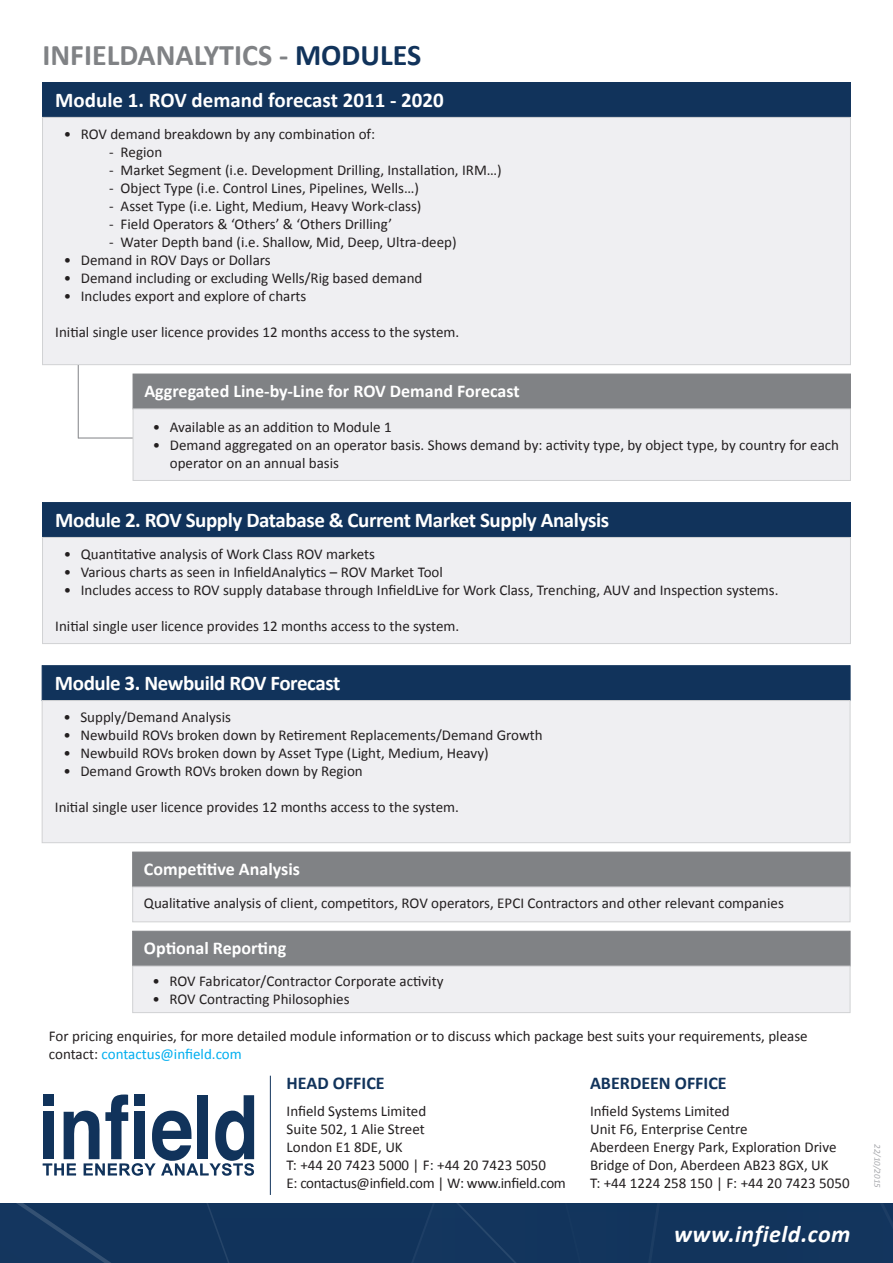
<style>
.page{position:relative;width:893px;height:1263px;background:#fff}
.page>*{position:absolute;margin:0;border:0;box-sizing:border-box;transform-origin:0 0}
.t1{font:700 30px "Calibri";color:#808285}
.t2{font:italic 700 24px "Calibri";letter-spacing:.02em;color:#fff}
.t3{font:700 21px "Calibri";letter-spacing:-.02em;color:#fff}
.t4{font:700 21px "Calibri";color:#fff}
.t5{font:700 18px "Calibri";color:#fff}
.t6{font:700 18px "Calibri";color:#11335b}
.t7{font:15px/18px "Calibri";color:#231f20}
.t8{font:15px "Calibri";letter-spacing:-.02em;color:#231f20}
.t9{font:italic 9px "Calibri";color:#a8a9ad}
.s1{color:#11335b}
.s2{color:#00aeef}
</style>
<div class="page">
<svg style="left:43px;top:1094px;width:211px;height:82px"></svg>
<hr style="left:270px;top:1076px;width:1px;height:119px;background:#11335b">
<div style="left:42px;top:82px;width:809px;height:36px;background:#11335b;border:1px solid #11335b"></div>
<div style="left:42px;top:502px;width:809px;height:36px;background:#11335b"></div>
<div style="left:42px;top:665px;width:808px;height:36px;background:#11335b;border:1px solid #11335b"></div>
<div style="left:133px;top:374px;width:718px;height:35px;background:#808285;border:1px solid #808285"></div>
<div style="left:132px;top:931px;width:718px;height:35px;background:#808285;border:1px solid #808285"></div>
<div style="left:42px;top:117px;width:809px;height:248px;background:#efeff2;border:1px solid #d1d2d4"></div>
<div style="left:42px;top:537px;width:809px;height:107px;background:#efeff2;border:1px solid #d1d2d4"></div>
<div style="left:42px;top:700px;width:808px;height:143px;background:#efeff2;border:1px solid #d1d2d4"></div>
<div style="left:133px;top:409px;width:718px;height:72px;background:#efeff2;border:1px solid #d1d2d4"></div>
<div style="left:132px;top:966px;width:718px;height:47px;background:#efeff2;border:1px solid #d1d2d4"></div>
<div style="left:132px;top:852px;width:718px;height:35px;background:#808285"></div>
<div style="left:132px;top:886px;width:718px;height:36px;background:#efeff2;border:1px solid #d1d2d4"></div>
<hr style="left:78px;top:438px;width:55px;height:1px;background:#808285">
<hr style="left:78px;top:365px;width:1px;height:73px;background:#808285">
<div style="left:0;top:1203px;width:893px;height:60px;background:#12345c"></div>
<p class="t1" style="left:43px;top:36px;width:380px">INFIELDANALYTICS - <span class="s1">MODULES</span></p>
<p class="t4" style="left:55px;top:87px;width:390px">Module 1. ROV demand forecast 2011 - 2020</p>
<p class="t7" style="left:64px;top:125px;width:313px">• ROV demand breakdown by any combination of:</p>
<p class="t7" style="left:109px;top:143px;width:55px">- Region</p>
<p class="t7" style="left:109px;top:161px;width:394px">- Market Segment (i.e. Development Drilling, Installation, IRM…)</p>
<p class="t7" style="left:109px;top:179px;width:311px">- Object Type (i.e. Control Lines, Pipelines, Wells…)</p>
<p class="t7" style="left:109px;top:197px;width:314px">- Asset Type (i.e. Light, Medium, Heavy Work-class)</p>
<p class="t7" style="left:109px;top:215px;width:284px">- Field Operators &amp; ‘Others’ &amp; ‘Others Drilling’</p>
<p class="t7" style="left:109px;top:233px;width:349px">- Water Depth band (i.e. Shallow, Mid, Deep, Ultra-deep)</p>
<p class="t7" style="left:64px;top:251px;width:208px">• Demand in ROV Days or Dollars</p>
<p class="t7" style="left:64px;top:269px;width:360px">• Demand including or excluding Wells/Rig based demand</p>
<p class="t7" style="left:64px;top:287px;width:244px">• Includes export and explore of charts</p>
<p class="t7" style="left:55px;top:323px;width:405px">Initial single user licence provides 12 months access to the system.</p>
<p class="t5" style="left:144px;top:379px;width:377px">Aggregated Line-by-Line for ROV Demand Forecast</p>
<p class="t7" style="left:153px;top:418px;width:240px">• Available as an addition to Module 1</p>
<p class="t7" style="left:170px;top:436px;width:671px;text-indent:-17px">• Demand aggregated on an operator basis. Shows demand by: activity type, by object type, by country for each operator on an annual basis</p>
<p class="t3" style="left:55px;top:507px;width:555px">Module 2. ROV Supply Database &amp; Current Market Supply Analysis</p>
<p class="t7" style="left:64px;top:545px;width:313px">• Quantitative analysis of Work Class ROV markets</p>
<p class="t7" style="left:64px;top:563px;width:381px">• Various charts as seen in InfieldAnalytics – ROV Market Tool</p>
<p class="t7" style="left:64px;top:581px;width:716px">• Includes access to ROV supply database through InfieldLive for Work Class, Trenching, AUV and Inspection systems.</p>
<p class="t7" style="left:55px;top:617px;width:405px">Initial single user licence provides 12 months access to the system.</p>
<p class="t3" style="left:55px;top:670px;width:287px">Module 3. Newbuild ROV Forecast</p>
<p class="t7" style="left:63px;top:708px;width:169px">• Supply/Demand Analysis</p>
<p class="t7" style="left:63px;top:726px;width:481px">• Newbuild ROVs broken down by Retirement Replacements/Demand Growth</p>
<p class="t7" style="left:63px;top:744px;width:427px">• Newbuild ROVs broken down by Asset Type (Light, Medium, Heavy)</p>
<p class="t7" style="left:63px;top:762px;width:301px">• Demand Growth ROVs broken down by Region</p>
<p class="t7" style="left:55px;top:798px;width:405px">Initial single user licence provides 12 months access to the system.</p>
<p class="t5" style="left:144px;top:857px;width:158px">Competitive Analysis</p>
<p class="t7" style="left:144px;top:894px;width:641px">Qualitative analysis of client, competitors, ROV operators, EPCI Contractors and other relevant companies</p>
<p class="t5" style="left:144px;top:936px;width:144px">Optional Reporting</p>
<p class="t7" style="left:152px;top:972px;width:293px">• ROV Fabricator/Contractor Corporate activity</p>
<p class="t7" style="left:152px;top:990px;width:199px">• ROV Contracting Philosophies</p>
<p class="t7" style="left:49px;top:1027px;width:760px">For pricing enquiries, for more detailed module information or to discuss which package best suits your requirements, please contact: <span class="s2">contactus@infield.com</span></p>
<p class="t6" style="left:287px;top:1072px;width:100px">HEAD OFFICE</p>
<p class="t7" style="left:287px;top:1102px;width:141px">Infield Systems Limited</p>
<p class="t7" style="left:287px;top:1120px;width:140px">Suite 502, 1 Alie Street</p>
<p class="t7" style="left:287px;top:1138px;width:118px">London E1 8DE, UK</p>
<p class="t7" style="left:287px;top:1156px;width:261px">T: +44 20 7423 5000 | F: +44 20 7423 5050</p>
<p class="t8" style="left:287px;top:1173px;width:281px">E: contactus@infield.com | W: www.infield.com</p>
<p class="t6" style="left:590px;top:1072px;width:138px">ABERDEEN OFFICE</p>
<p class="t7" style="left:590px;top:1102px;width:141px">Infield Systems Limited</p>
<p class="t7" style="left:590px;top:1120px;width:159px">Unit F6, Enterprise Centre</p>
<p class="t7" style="left:590px;top:1138px;width:248px">Aberdeen Energy Park, Exploration Drive</p>
<p class="t7" style="left:590px;top:1156px;width:240px">Bridge of Don, Aberdeen AB23 8GX, UK</p>
<p class="t7" style="left:590px;top:1174px;width:261px">T: +44 1224 258 150 | F: +44 20 7423 5050</p>
<h2 class="t2" style="left:674px;top:1218px;width:178px">www.infield.com</h2>
<p class="t9" style="left:884px;top:1144px;width:45px;rotate:90deg">22/10/2015</p>
</div>
